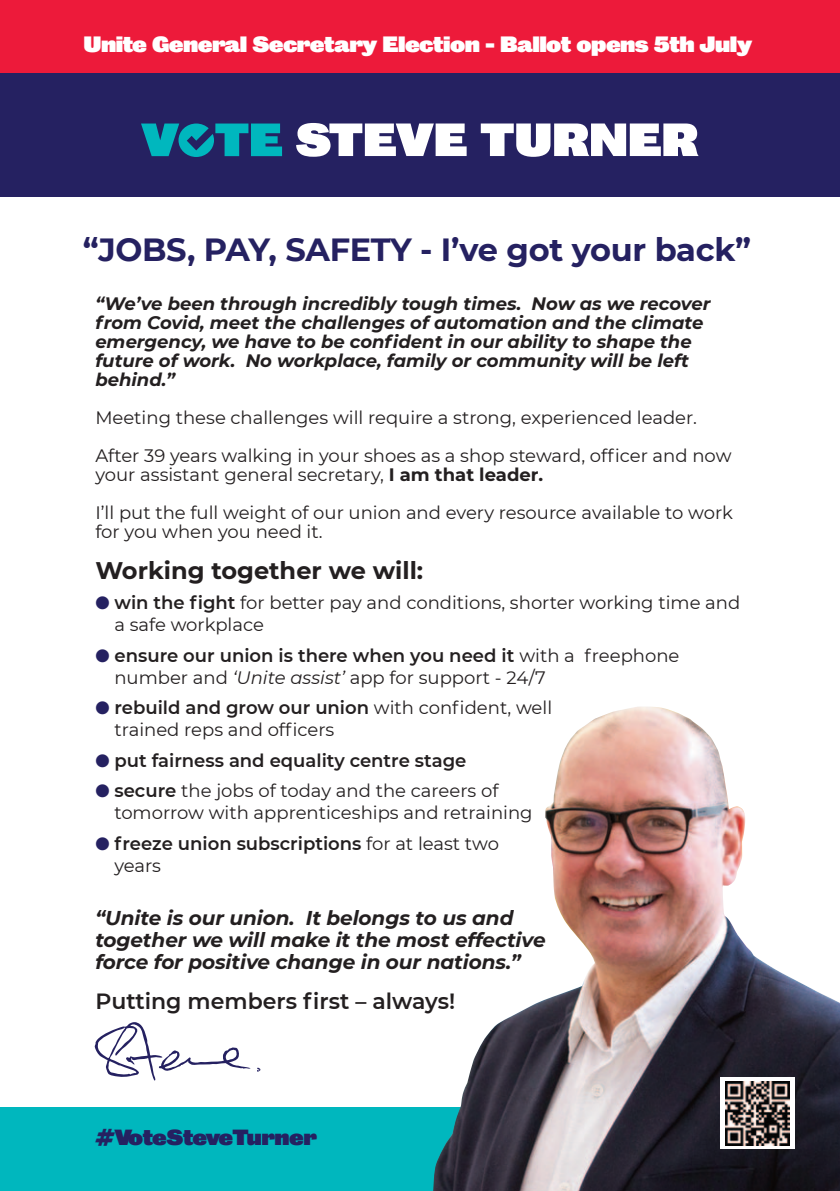
<style>
.page{position:relative;width:840px;height:1191px;background:#fff}
.page>*{position:absolute;margin:0;border:0;box-sizing:border-box;transform-origin:0 0}
.t1{font:700 32px "Montserrat";letter-spacing:-.01em;color:#252161}
.t2{font:700 24px "Montserrat";color:#231f20}
.t3{font:600 22px "Montserrat";color:#231f20}
.t4{font:900 20.2px "Bureau Grot";letter-spacing:-.025em;color:#fff}
.t5{font:italic 700 20px/22px "Montserrat";letter-spacing:-.005em;color:#231f20}
.t6{font:900 20px "Bureau Grot";letter-spacing:-.025em;color:#252161}
.t7{font:18px/22px "Montserrat";color:#231f20}
.t8{font:italic 700 18px/19px "Montserrat";color:#231f20}
.t9{font:600 18px/22px "Montserrat";color:#231f20}
.s1{font-weight:700}
.s2{color:#252161}
.s3{font-weight:600}
.s4{font-style:italic}
.s5{font-weight:400}
</style>
<div class="page">
<div style="left:0;top:0;width:839px;height:86px;background:#ed1a3a"></div>
<div style="left:0;top:1107px;width:839px;height:83px;background:#00b7be"></div>
<div style="left:0;top:73px;width:839px;height:124px;background:#252161"></div>
<svg style="left:141px;top:123px;width:141px;height:34px"></svg>
<svg style="left:296px;top:123px;width:170px;height:34px"></svg>
<svg style="left:480px;top:123px;width:218px;height:34px"></svg>
<svg style="left:95px;top:1022px;width:165px;height:58px"></svg>
<img style="left:433px;top:706px;width:406px;height:484px">
<div style="left:719px;top:1077px;width:75px;height:71px;background:#fff"></div>
<img style="left:725px;top:1081px;width:64px;height:64px">
<p class="t4" style="left:83px;top:33px;width:670px">Unite General Secretary Election - Ballot opens 5th July</p>
<p class="t1" style="left:83px;top:230px;width:669px">“JOBS, PAY, SAFETY - I’ve got your back”</p>
<p class="t8" style="left:95px;top:294px;width:616px">“We’ve been through incredibly tough times. Now as we recover from Covid, meet the challenges of automation and the climate emergency, we have to be confident in our ability to shape the future of work. No workplace, family or community will be left behind.”</p>
<p class="t7" style="left:95px;top:406px;width:602px">Meeting these challenges will require a strong, experienced leader.</p>
<p class="t7" style="left:95px;top:446px;width:637px;line-height:19px">After 39 years walking in your shoes as a shop steward, officer and now your assistant general secretary, <span class="s1">I am that leader.</span></p>
<p class="t7" style="left:95px;top:503px;width:638px;line-height:19px">I’ll put the full weight of our union and every resource available to work for you when you need it.</p>
<p class="t2" style="left:95px;top:555px;width:329px">Working together we will:</p>
<p class="t7" style="left:114px;top:592px;width:627px;text-indent:-19px"><span class="s2">●</span> <span class="s3">win the fight</span> for better pay and conditions, shorter working time and a safe workplace</p>
<p class="t7" style="left:114px;top:644px;width:566px;text-indent:-19px"><span class="s2">●</span> <span class="s3">ensure our union is there when you need it</span> with a freephone number and <span class="s4">‘Unite assist’</span> app for support - 24/7</p>
<p class="t7" style="left:114px;top:697px;width:439px;text-indent:-19px"><span class="s2">●</span> <span class="s3">rebuild and grow our union</span> with confident, well trained reps and officers</p>
<p class="t9" style="left:95px;top:749px;width:372px"><span class="s2">●</span> put fairness and equality centre stage</p>
<p class="t7" style="left:114px;top:780px;width:419px;text-indent:-19px"><span class="s2">●</span> <span class="s3">secure</span> the jobs of today and the careers of tomorrow with apprenticeships and retraining</p>
<p class="t9" style="left:114px;top:832px;width:386px;text-indent:-19px"><span class="s2">●</span> freeze union subscriptions <span class="s5">for at least two years</span></p>
<p class="t5" style="left:95px;top:906px;width:451px">“Unite is our union. It belongs to us and together we will make it the most effective force for positive change in our nations.”</p>
<p class="t3" style="left:95px;top:987px;width:361px">Putting members first – always!</p>
<p class="t6" style="left:95px;top:1125px;width:223px">#VoteSteveTurner</p>
</div>
